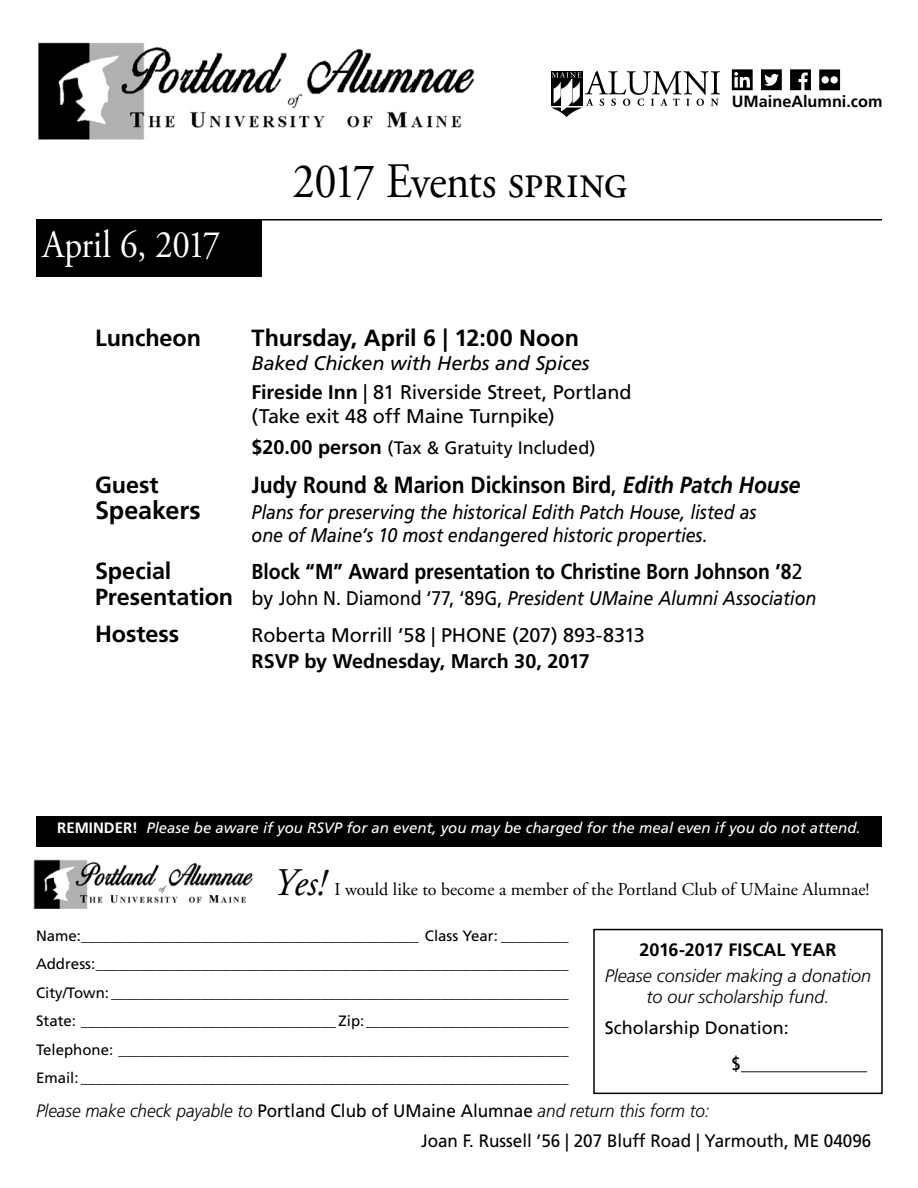
<style>
.page{position:relative;width:918px;height:1188px;background:#fff}
.page>*{position:absolute;margin:0;border:0;box-sizing:border-box;transform-origin:0 0}
.t1{font:49.5px "Adobe Garamond Pro";letter-spacing:-.015em;color:#000;scale:.9 1}
.t2{font:39px "Adobe Garamond Pro";letter-spacing:-.035em;color:#fff;scale:.9 1}
.t3{font:700 25.2px "Frutiger LT Std";letter-spacing:-.005em;color:#000}
.t4{font:700 23.4px "Frutiger LT Std";letter-spacing:-.005em;color:#000}
.t5{font:700 23.4px "Frutiger LT Std";letter-spacing:-.005em;color:#000;scale:.9 1}
.t6{font:700 21.6px "Frutiger LT Std";letter-spacing:-.005em;color:#000;scale:.9 1}
.t7{font:italic 19.8px/23.4px "Frutiger LT Std";letter-spacing:-.005em;color:#000;scale:.9 1}
.t8{font:italic 19.8px/29.1px "Frutiger LT Std";letter-spacing:-.005em;color:#000}
.t9{font:19.8px "Frutiger LT Std";letter-spacing:-.005em;color:#000}
.t10{font:700 19.8px "Frutiger LT Std";color:#000}
.t11{font:18px/30px "Frutiger LT Std";color:#000;scale:.95 1}
.t12{font:18px/36px "Frutiger LT Std";color:#000}
.t13{font:18px "Adobe Garamond Pro";color:#000}
.t14{font:italic 300 18px/21.6px "Frutiger LT Std";color:#000;text-align:center}
.t15{font:700 18px "Frutiger LT Std";color:#000}
.t16{font:700 16.2px "Frutiger LT Std";color:#000}
.t17{font:15px/28.5px "Frutiger LT Std";color:#000;text-align:justify}
.t18{font:italic 15px "Frutiger LT Std";color:#fff}
.s1{font-weight:700;font-style:normal}
.s2{font-style:normal}
.s3{font-weight:700;font-size:19.8px}
.s4{font-weight:400}
.s5{font-style:italic}
.s6{font-weight:700;font-style:normal;font-size:23.4px}
.s7{font-style:italic;font-size:39px}
.s8{font-weight:300;font-style:italic}
</style>
<div class="page">
<div style="left:593px;top:929px;width:290px;height:165px;border:2px solid #000"></div>
<div style="left:36px;top:816px;width:846px;height:30px;background:#000"></div>
<div style="left:36px;top:219px;width:226px;height:58px;background:#000"></div>
<img style="left:38px;top:42px;width:437px;height:97px">
<img style="left:34px;top:859px;width:219px;height:49px">
<hr style="left:36px;top:219px;width:846px;height:2px;background:#000">
<svg style="left:551px;top:71px;width:169px;height:46px"></svg>
<svg style="left:732px;top:69px;width:21px;height:21px"></svg>
<svg style="left:761px;top:69px;width:21px;height:21px"></svg>
<svg style="left:790px;top:69px;width:21px;height:21px"></svg>
<svg style="left:819px;top:69px;width:21px;height:21px"></svg>
<h2 class="t2" style="left:43px;top:221px;width:199px">April 6, 2017</h2>
<h1 class="t1" style="left:293px;top:151px;width:374px">2017 Events spring</h1>
<p class="t16" style="left:732px;top:92px;width:152px">UMaineAlumni.com</p>
<h3 class="t4" style="left:95px;top:324px;width:108px">Luncheon</h3>
<h3 class="t4" style="left:252px;top:324px;width:329px">Thursday, April 6 | 12:00 Noon</h3>
<h3 class="t8" style="left:252px;top:349px;width:381px">Baked Chicken with Herbs and Spices<br><span class="s1">Fireside Inn</span> <span class="s2">| 81 Riverside Street, Portland</span></h3>
<h3 class="t9" style="left:252px;top:404px;width:305px">(Take exit 48 off Maine Turnpike)</h3>
<p class="t12" style="left:252px;top:430px;width:345px"><span class="s3">$20.00 person</span> (Tax &amp; Gratuity Included)</p>
<h3 class="t4" style="left:95px;top:471px;width:65px">Guest</h3>
<h3 class="t5" style="left:252px;top:471px;width:611px">Judy Round &amp; Marion Dickinson Bird<span class="s4">,</span> <span class="s5">Edith Patch House</span></h3>
<h3 class="t3" style="left:95px;top:495px;width:107px">Speakers</h3>
<h3 class="t7" style="left:252px;top:500px;width:562px">Plans for preserving the historical Edith Patch House, listed as one of Maine’s 10 most endangered historic properties.</h3>
<h3 class="t4" style="left:95px;top:557px;width:78px">Special</h3>
<h3 class="t6" style="left:252px;top:559px;width:614px">Block “M” Award presentation to Christine Born Johnson ’8<span class="s4">2</span></h3>
<h3 class="t7" style="left:95px;top:586px;width:803px"><span class="s6">Presentation</span> <span class="s2">by John N. Diamond ‘77, ‘89G,</span> President UMaine Alumni Association</h3>
<h3 class="t4" style="left:95px;top:620px;width:86px">Hostess</h3>
<h3 class="t9" style="left:252px;top:624px;width:395px">Roberta Morrill ’58 | PHONE (207) 893-8313</h3>
<h3 class="t10" style="left:252px;top:649px;width:340px">RSVP by Wednesday, March 30, 2017</h3>
<p class="t18" style="left:57px;top:819px;width:805px"><span class="s1">REMINDER!</span> Please be aware if you RSVP for an event, you may be charged for the meal even if you do not attend.</p>
<p class="t13" style="left:274px;top:879px;width:597px"><span class="s7">Yes!</span> I would like to become a member of the Portland Club of UMaine Alumnae!</p>
<p class="t17" style="left:36px;top:921px;width:534px">Name:_____________________________________________ Class Year: _________ Address:_______________________________________________________________ City/Town: _____________________________________________________________ State: __________________________________ Zip:___________________________ Telephone: ____________________________________________________________ Email: _________________________________________________________________</p>
<p class="t11" style="left:421px;top:1095px;width:476px;text-indent:-385px"><span class="s8">Please make check payable to</span> Portland Club of UMaine Alumnae <span class="s8">and return this form to:<br></span>Joan F. Russell ’56 | 207 Bluff Road | Yarmouth, ME 04096</p>
<p class="t15" style="left:639px;top:939px;width:199px">2016-2017 FISCAL YEAR</p>
<p class="t14" style="left:605px;top:965px;width:268px">Please consider making a donation to our scholarship fund.</p>
<p class="t12" style="left:731px;top:1010px;width:138px;text-indent:-126px">Scholarship Donation: $______________</p>
</div>
